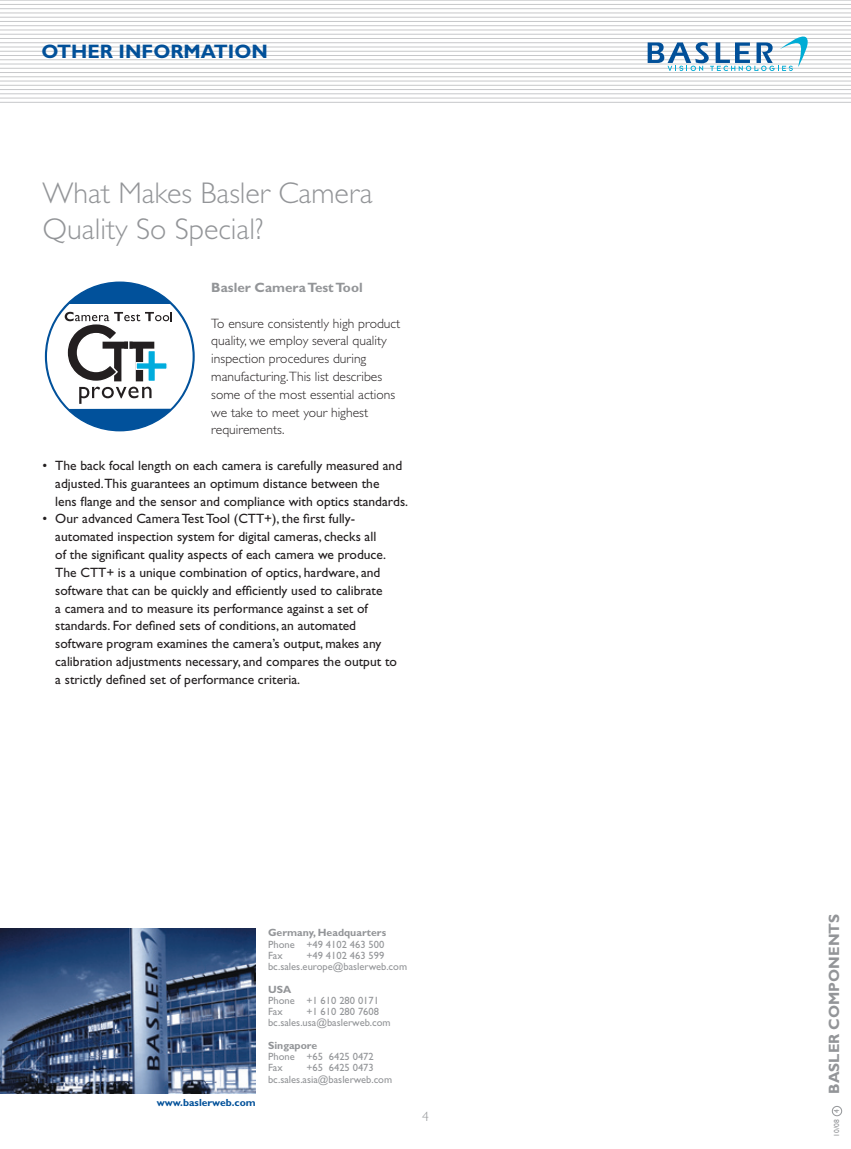
<style>
.page{position:relative;width:851px;height:1149px;background:#fff}
.page>*{position:absolute;margin:0;border:0;box-sizing:border-box;transform-origin:0 0}
.t1{font:300 30px/35.5px "Gill Sans";color:#939598}
.t2{font:700 19.5px "Gill Sans";color:#015099}
.t3{font:700 15px "Gill Sans";color:#939598}
.t4{font:13.5px/17.9px "Gill Sans";color:#231f20}
.t5{font:300 13.5px/17.9px "Gill Sans";color:#231f20}
.t6{font:700 13.5px "Gill Sans";color:#939598}
.t7{font:300 13.5px "Gill Sans";color:#939598}
.t8{font:10.5px/11.2px "Gill Sans";color:#939598}
.t9{font:700 10.5px "Gill Sans";color:#939598}
.t10{font:700 10.35px "Gill Sans";color:#015099}
.s1{font-weight:400;font-size:7.5px}
</style>
<div class="page">
<hr style="left:0;top:0;width:850px;height:1px;background:#c7c8ca">
<hr style="left:0;top:4px;width:850px;height:1px;background:#c7c8ca">
<hr style="left:0;top:8px;width:850px;height:1px;background:#c7c8ca">
<hr style="left:0;top:13px;width:850px;height:1px;background:#c7c8ca">
<hr style="left:0;top:17px;width:850px;height:1px;background:#c7c8ca">
<hr style="left:0;top:21px;width:850px;height:1px;background:#c7c8ca">
<hr style="left:0;top:25px;width:850px;height:1px;background:#c7c8ca">
<hr style="left:0;top:30px;width:850px;height:1px;background:#c7c8ca">
<hr style="left:0;top:34px;width:850px;height:1px;background:#c7c8ca">
<hr style="left:0;top:38px;width:850px;height:1px;background:#c7c8ca">
<hr style="left:0;top:42px;width:850px;height:1px;background:#c7c8ca">
<hr style="left:0;top:47px;width:850px;height:1px;background:#c7c8ca">
<hr style="left:0;top:51px;width:850px;height:1px;background:#c7c8ca">
<hr style="left:0;top:55px;width:850px;height:1px;background:#c7c8ca">
<hr style="left:0;top:59px;width:850px;height:1px;background:#c7c8ca">
<hr style="left:0;top:64px;width:850px;height:1px;background:#c7c8ca">
<hr style="left:0;top:68px;width:850px;height:1px;background:#c7c8ca">
<hr style="left:0;top:72px;width:850px;height:1px;background:#c7c8ca">
<hr style="left:0;top:76px;width:850px;height:1px;background:#c7c8ca">
<hr style="left:0;top:81px;width:850px;height:1px;background:#c7c8ca">
<hr style="left:0;top:85px;width:850px;height:1px;background:#c7c8ca">
<hr style="left:0;top:89px;width:850px;height:1px;background:#c7c8ca">
<hr style="left:0;top:93px;width:850px;height:1px;background:#c7c8ca">
<hr style="left:0;top:98px;width:850px;height:1px;background:#c7c8ca">
<hr style="left:0;top:102px;width:850px;height:1px;background:#c7c8ca">
<div style="left:46px;top:282px;width:148px;height:148px;background:#01519b;border-radius:50%"></div>
<svg style="left:47px;top:304px;width:145px;height:105px"></svg>
<img style="left:0;top:928px;width:256px;height:164px">
<svg style="left:647px;top:36px;width:161px;height:35px"></svg>
<div style="left:831px;top:1105px;width:10px;height:10px;border:1px solid #939598;border-radius:50%"></div>
<h2 class="t2" style="left:41px;top:39px;width:228px">OTHER INFORMATION</h2>
<h1 class="t1" style="left:43px;top:175px;width:331px">What Makes Basler Camera<br>Quality So Special?</h1>
<p class="t6" style="left:211px;top:279px;width:153px">Basler Camera Test Tool</p>
<p class="t5" style="left:211px;top:314px;width:190px">To ensure consistently high product quality, we employ several quality inspection procedures during manufacturing. This list describes some of the most essential actions we take to meet your highest requirements.</p>
<p class="t4" style="left:55px;top:456px;width:354px;text-indent:-13px">• The back focal length on each camera is carefully measured and adjusted.This guarantees an optimum distance between the<br>lens flange and the sensor and compliance with optics standards.</p>
<p class="t4" style="left:55px;top:510px;width:343px;text-indent:-13px">• Our advanced Camera Test Tool (CTT+), the first fully&shy;automated inspection system for digital cameras, checks all<br>of the significant quality aspects of each camera we produce.<br>The CTT+ is a unique combination of optics, hardware, and software that can be quickly and efficiently used to calibrate<br>a camera and to measure its performance against a set of standards. For defined sets of conditions, an automated software program examines the camera’s output, makes any calibration adjustments necessary, and compares the output to a strictly defined set of performance criteria.</p>
<p class="t10" style="left:157px;top:1095px;width:100px">www.baslerweb.com</p>
<p class="t9" style="left:268px;top:926px;width:120px">Germany, Headquarters</p>
<p class="t8" style="left:268px;top:938px;width:118px">Phone +49 4102 463 500<br>Fax</p>
<p class="t8" style="left:268px;top:949px;width:140px;text-indent:38px">+49 4102 463 599 bc.sales.europe@baslerweb.com</p>
<p class="t9" style="left:268px;top:982px;width:25px">USA</p>
<p class="t8" style="left:268px;top:994px;width:112px">Phone +1 610 280 0171<br>Fax</p>
<p class="t8" style="left:268px;top:1005px;width:124px;text-indent:38px">+1 610 280 7608 bc.sales.usa@baslerweb.com</p>
<p class="t9" style="left:268px;top:1038px;width:51px">Singapore</p>
<p class="t8" style="left:268px;top:1050px;width:107px">Phone +65 6425 0472<br>Fax</p>
<p class="t8" style="left:268px;top:1061px;width:126px;text-indent:38px">+65 6425 0473 bc.sales.asia@baslerweb.com</p>
<p class="t7" style="left:422px;top:1108px;width:8px">4</p>
<p class="t3" style="left:825px;top:1136px;width:224px;rotate:-90deg"><span class="s1">10/08 4</span> BASLER COMPONENTS</p>
</div>
